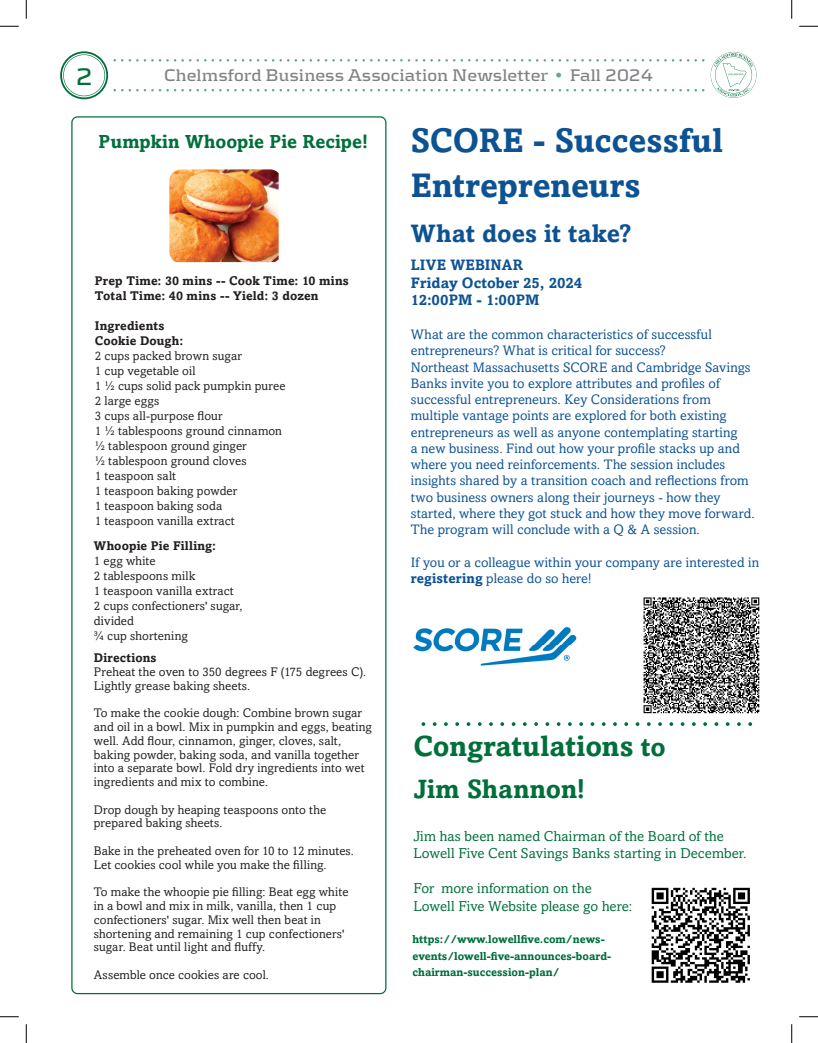
<style>
.page{position:relative;width:818px;height:1043px;background:#fff}
.page>*{position:absolute;margin:0;border:0;box-sizing:border-box;transform-origin:0 0}
.t1{font:700 33.75px/45px "Amasis MT Std";color:#0d5393}
.t2{font:700 28.75px "Amasis MT Std";letter-spacing:-.005em;color:#006f3c}
.t3{font:700 26.25px "Amasis MT Std";letter-spacing:.005em;color:#006f3c}
.t4{font:700 25px "Amasis MT Std";letter-spacing:.005em;color:#0d5393}
.t5{font:700 25px "Kontrapunkt";color:#006f3c}
.t6{font:700 18.75px "Amasis MT Std";color:#006f3c}
.t7{font:700 17.5px "Kontrapunkt";color:#808285}
.t8{font:700 15px/17.5px "Amasis MT Std";color:#0d5393}
.t9{font:14.38px/17.5px "Amasis MT Std";letter-spacing:.005em;color:#006f3c}
.t10{font:13.75px/16.2px "Amasis MT Std";letter-spacing:.005em;color:#0d5393}
.t11{font:12.5px/15px "Amasis MT Std";letter-spacing:.01em;color:#231f20}
.t12{font:700 12.5px/15px "Amasis MT Std";letter-spacing:.015em;color:#231f20}
.t13{font:700 11.25px/16.2px "Amasis MT Std";color:#006f3c}
.s1{color:#67a788}
.s2{font-weight:700}
.s3{font-size:26.25px}
</style>
<div class="page">
<svg style="left:710px;top:52px;width:46px;height:46px"></svg>
<svg style="left:60px;top:51px;width:644px;height:48px"></svg>
<svg style="left:643px;top:713px;width:115px;height:1px"></svg>
<svg style="left:643px;top:597px;width:117px;height:116px"></svg>
<svg style="left:421px;top:722px;width:331px;height:4px"></svg>
<svg style="left:71px;top:116px;width:315px;height:878px"></svg>
<img style="left:169px;top:169px;width:109px;height:93px">
<img style="left:413px;top:627px;width:164px;height:39px">
<svg style="left:651px;top:887px;width:99px;height:96px"></svg>
<svg style="left:0;top:25px;width:19px;height:2px"></svg>
<svg style="left:799px;top:25px;width:19px;height:2px"></svg>
<svg style="left:0;top:1016px;width:19px;height:1px"></svg>
<svg style="left:799px;top:1016px;width:19px;height:1px"></svg>
<svg style="left:25px;top:0;width:2px;height:19px"></svg>
<svg style="left:25px;top:1024px;width:2px;height:18px"></svg>
<svg style="left:791px;top:0;width:1px;height:19px"></svg>
<svg style="left:791px;top:1024px;width:1px;height:18px"></svg>
<h3 class="t5" style="left:76px;top:62px;width:19px">2</h3>
<h3 class="t7" style="left:164px;top:65px;width:490px">Chelmsford Business Association Newsletter <span class="s1">•</span> Fall 2024</h3>
<h3 class="t6" style="left:99px;top:131px;width:271px">Pumpkin Whoopie Pie Recipe!</h3>
<p class="t12" style="left:95px;top:273px;width:255px">Prep Time: 30 mins -- Cook Time: 10 mins<br>Total Time: 40 mins -- Yield: 3 dozen</p>
<p class="t12" style="left:95px;top:318px;width:90px">Ingredients<br>Cookie Dough:</p>
<p class="t11" style="left:95px;top:348px;width:192px">2 cups packed brown sugar<br>1 cup vegetable oil<br>1 ½ cups solid pack pumpkin puree<br>2 large eggs<br>3 cups all-purpose flour<br>1 ½ tablespoons ground cinnamon ½ tablespoon ground ginger<br>½ tablespoon ground cloves<br>1 teaspoon salt<br>1 teaspoon baking powder<br>1 teaspoon baking soda<br>1 teaspoon vanilla extract</p>
<p class="t12" style="left:94px;top:537px;width:124px">Whoopie Pie Filling:</p>
<p class="t11" style="left:94px;top:553px;width:150px">1 egg white<br>2 tablespoons milk<br>1 teaspoon vanilla extract<br>2 cups confectioners' sugar, divided<br>¾ cup shortening</p>
<p class="t12" style="left:94px;top:650px;width:64px">Directions</p>
<p class="t11" style="left:94px;top:665px;width:274px;line-height:13.8px">Preheat the oven to 350 degrees F (175 degrees C).<br>Lightly grease baking sheets.</p>
<p class="t11" style="left:94px;top:706px;width:280px;line-height:13.8px">To make the cookie dough: Combine brown sugar and oil in a bowl. Mix in pumpkin and eggs, beating well. Add flour, cinnamon, ginger, cloves, salt, baking powder, baking soda, and vanilla together into a separate bowl. Fold dry ingredients into wet ingredients and mix to combine.</p>
<p class="t11" style="left:94px;top:802px;width:234px;line-height:13.8px">Drop dough by heaping teaspoons onto the prepared baking sheets.</p>
<p class="t11" style="left:94px;top:843px;width:261px;line-height:13.8px">Bake in the preheated oven for 10 to 12 minutes.<br>Let cookies cool while you make the filling.</p>
<p class="t11" style="left:94px;top:885px;width:256px;line-height:13.8px">To make the whoopie pie filling: Beat egg white in a bowl and mix in milk, vanilla, then 1 cup confectioners' sugar. Mix well then beat in shortening and remaining 1 cup confectioners' sugar. Beat until light and fluffy.</p>
<p class="t11" style="left:94px;top:967px;width:177px">Assemble once cookies are cool.</p>
<h1 class="t1" style="left:411px;top:117px;width:313px">SCORE - Successful<br>Entrepreneurs</h1>
<h3 class="t4" style="left:411px;top:218px;width:222px">What does it take?</h3>
<p class="t8" style="left:411px;top:256px;width:173px">LIVE WEBINAR<br>Friday October 25, 2024<br>12:00PM - 1:00PM</p>
<p class="t10" style="left:411px;top:326px;width:345px">What are the common characteristics of successful entrepreneurs? What is critical for success?<br>Northeast Massachusetts SCORE and Cambridge Savings Banks invite you to explore attributes and profiles of successful entrepreneurs. Key Considerations from multiple vantage points are explored for both existing entrepreneurs as well as anyone contemplating starting<br>a new business. Find out how your profile stacks up and where you need reinforcements. The session includes insights shared by a transition coach and reflections from two business owners along their journeys - how they started, where they got stuck and how they move forward.<br>The program will conclude with a Q &amp; A session.</p>
<p class="t10" style="left:411px;top:554px;width:350px">If you or a colleague within your company are interested in <span class="s2">registering</span> please do so here!</p>
<h2 class="t2" style="left:413px;top:728px;width:254px">Congratulations <span class="s3">to</span></h2>
<h3 class="t3" style="left:413px;top:773px;width:173px">Jim Shannon!</h3>
<p class="t9" style="left:413px;top:827px;width:335px">Jim has been named Chairman of the Board of the<br>Lowell Five Cent Savings Banks starting in December.</p>
<p class="t9" style="left:413px;top:879px;width:220px">For more information on the<br>Lowell Five Website please go here:</p>
<p class="t13" style="left:412px;top:931px;width:200px">https://www.lowellfive.com/news&shy;events/lowell-five-announces-board&shy;chairman-succession-plan/</p>
</div>
